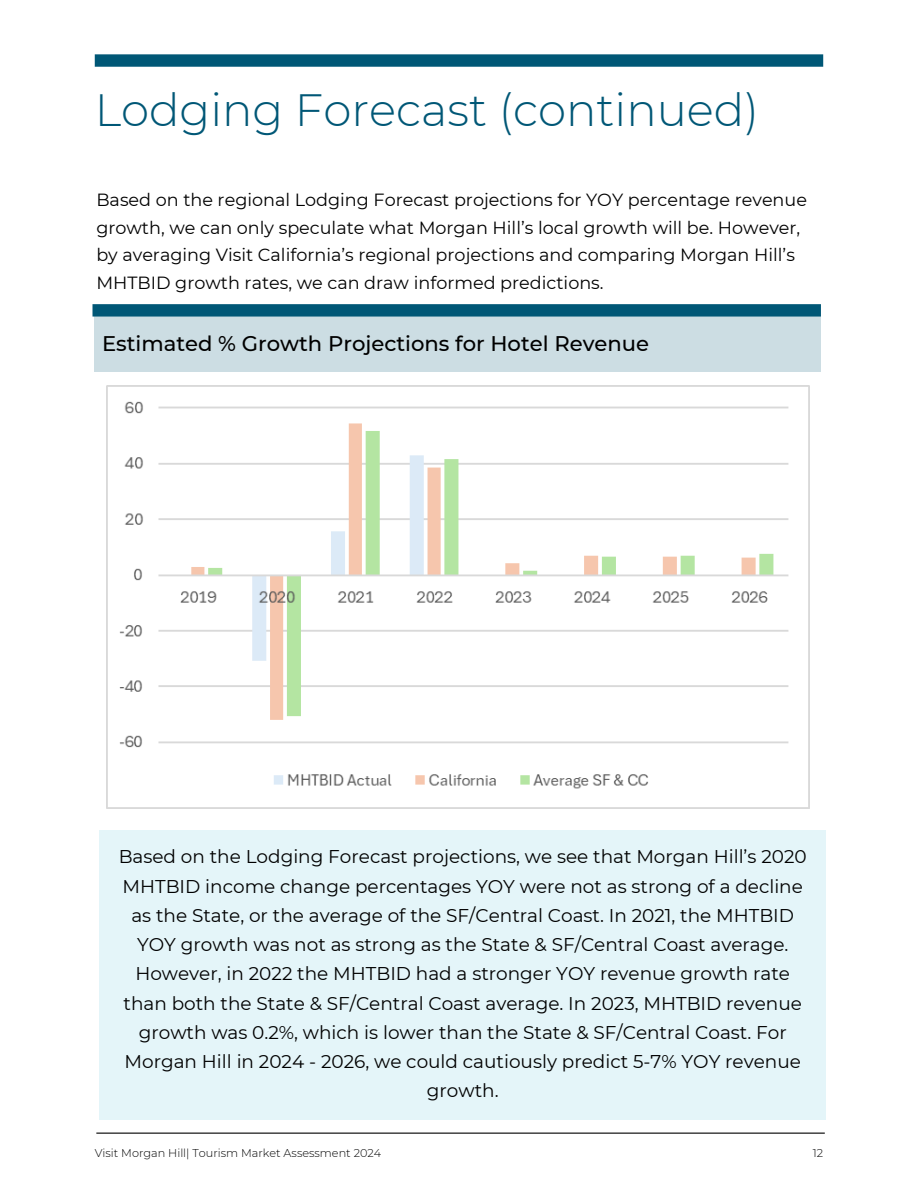
<style>
.page{position:relative;width:918px;height:1188px;background:#fff}
.page>*{position:absolute;margin:0;border:0;box-sizing:border-box;transform-origin:0 0}
.t1{font:300 45.15px "Montserrat";color:#005776}
.t2{font:500 21.15px "Montserrat";color:#000}
.t3{font:18.45px/29.2px "Montserrat";color:#000;text-align:center}
.t4{font:17.55px/27.5px "Montserrat";color:#000}
.t5{font:300 11.25px "Montserrat";color:#000}
</style>
<div class="page">
<hr style="left:96px;top:1133px;width:729px;height:1px;background:#000">
<div style="left:95px;top:54px;width:728px;height:13px;background:#005776"></div>
<div style="left:93px;top:304px;width:728px;height:13px;background:#005776"></div>
<div style="left:94px;top:315px;width:727px;height:56px;background:#ccdde3"></div>
<img style="left:106px;top:386px;width:703px;height:423px">
<div style="left:99px;top:830px;width:727px;height:289px;background:#e4f5f9"></div>
<h1 class="t1" style="left:95px;top:83px;width:666px">Lodging Forecast (continued)</h1>
<p class="t4" style="left:96px;top:186px;width:712px">Based on the regional Lodging Forecast projections for YOY percentage revenue growth, we can only speculate what Morgan Hill’s local growth will be. However, by averaging Visit California’s regional projections and comparing Morgan Hill’s MHTBID growth rates, we can draw informed predictions.</p>
<p class="t2" style="left:102px;top:330px;width:549px">Estimated % Growth Projections for Hotel Revenue</p>
<p class="t3" style="left:119px;top:842px;width:690px">Based on the Lodging Forecast projections, we see that Morgan Hill’s 2020<br>MHTBID income change percentages YOY were not as strong of a decline as the State, or the average of the SF/Central Coast. In 2021, the MHTBID YOY growth was not as strong as the State &amp; SF/Central Coast average.<br>However, in 2022 the MHTBID had a stronger YOY revenue growth rate than both the State &amp; SF/Central Coast average. In 2023, MHTBID revenue growth was 0.2%, which is lower than the State &amp; SF/Central Coast. For Morgan Hill in 2024 - 2026, we could cautiously predict 5-7% YOY revenue growth.</p>
<p class="t5" style="left:95px;top:1146px;width:288px">Visit Morgan Hill| Tourism Market Assessment 2024</p>
<p class="t5" style="left:813px;top:1146px;width:12px">12</p>
</div>
